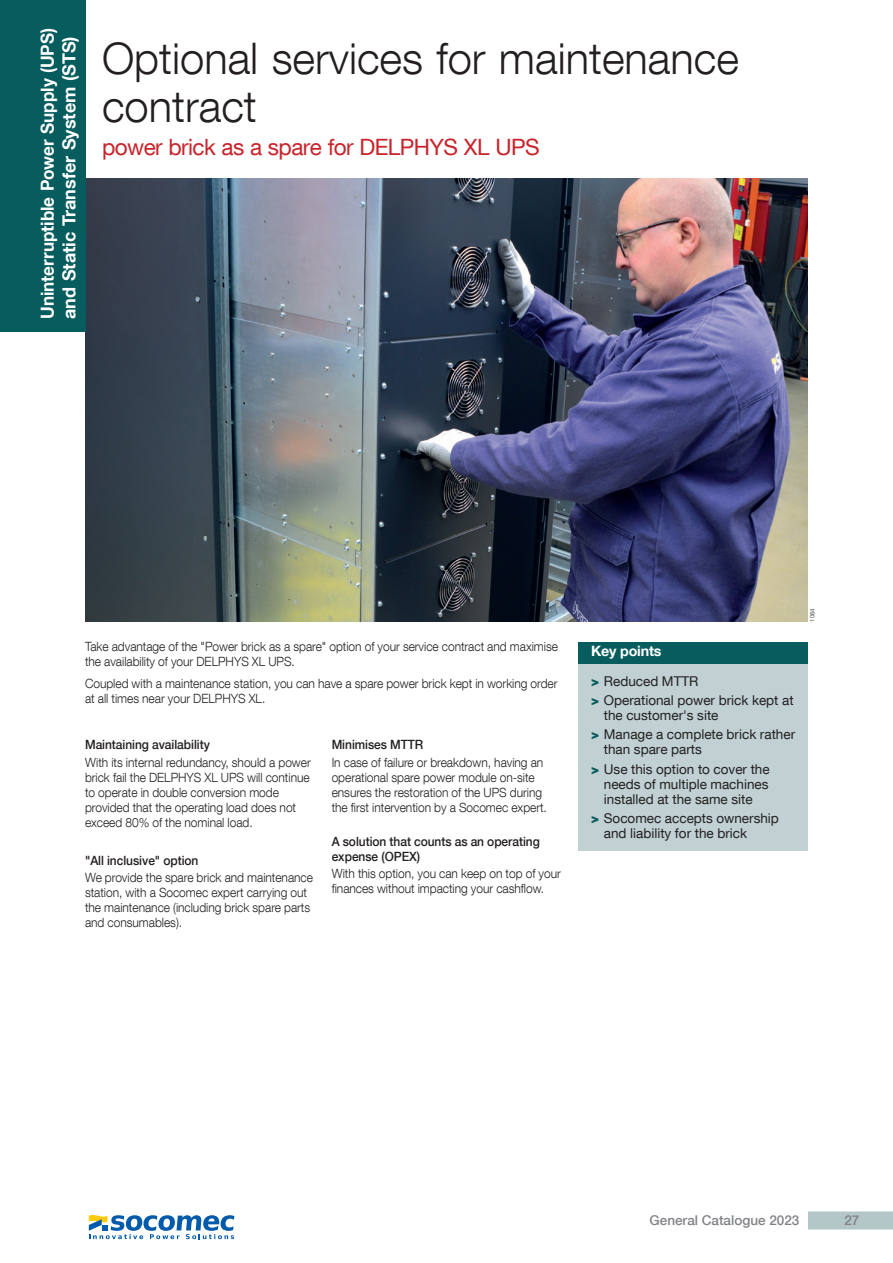
<style>
.page{position:relative;width:893px;height:1263px;background:#fff}
.page>*{position:absolute;margin:0;border:0;box-sizing:border-box;transform-origin:0 0}
.TITRE_page_1{font:300 43.5px "Helvetica Neue LT Com";color:#231f20}
.phase_puissance{font:22.5px "Helvetica Neue LT Com";letter-spacing:-.025em;color:#c8242b}
.t1{font:700 18px/21.6px "Helvetica Neue LT Com";color:#fff;scale:.95 1}
.navig_titre{font:700 14.25px "Helvetica Neue LT Com";letter-spacing:-.01em;color:#fff}
.t2{font:13.5px/15px "Helvetica Neue LT Com";color:#231f20}
.t3{font:500 13.5px "Helvetica Neue LT Com";color:#808285}
.texte_Medium{font:300 12.75px/15px "Helvetica Neue LT Com";letter-spacing:-.005em;color:#231f20;scale:.94 1}
.texte_light{font:300 12.75px/15px "Helvetica Neue LT Com";letter-spacing:-.005em;color:#231f20;scale:.94 1}
.texte_Medium-2{font:500 12.75px/15px "Helvetica Neue LT Com";letter-spacing:-.005em;color:#231f20;scale:.94 1}
.reference{font:300 6px "Helvetica Neue LT Com";color:#231f20}
.s1{font-weight:900;color:#075c5e}
</style>
<div class="page">
<div style="left:808px;top:1211px;width:85px;height:18px;background:#b3c6c8"></div>
<svg style="left:89px;top:1215px;width:145px;height:24px"></svg>
<div style="left:578px;top:663px;width:230px;height:187px;background:#c0d0d3"></div>
<div style="left:578px;top:642px;width:230px;height:21px;background:#075c5e"></div>
<img style="left:85px;top:179px;width:723px;height:442px">
<div style="left:0;top:0;width:85px;height:332px;background:#075c5e"></div>
<h3 class="t1" style="left:36px;top:319px;width:308px;rotate:-90deg">Uninterruptible Power Supply (UPS) and Static Transfer System (STS)</h3>
<p class="TITRE_page_1" style="left:102px;top:32px;width:638px">Optional services for maintenance</p>
<p class="TITRE_page_1" style="left:102px;top:80px;width:156px">contract</p>
<p class="phase_puissance" style="left:102px;top:133px;width:439px">power brick as a spare for DELPHYS XL UPS</p>
<p class="texte_light" style="left:85px;top:639px;width:505px">Take advantage of the "Power brick as a spare" option of your service contract and maximise the availability of your DELPHYS XL UPS.</p>
<p class="texte_light" style="left:85px;top:675px;width:504px">Coupled with a maintenance station, you can have a spare power brick kept in working order at all times near your DELPHYS XL.</p>
<p class="t2" style="left:591px;top:673px;width:109px"><span class="s1">&gt;</span> Reduced MTTR</p>
<p class="navig_titre" style="left:591px;top:642px;width:72px">Key points</p>
<p class="t2" style="left:604px;top:692px;width:191px;text-indent:-13px"><span class="s1">&gt;</span> Operational power brick kept at the customer's site</p>
<p class="t2" style="left:604px;top:727px;width:193px;text-indent:-13px"><span class="s1">&gt;</span> Manage a complete brick rather than spare parts</p>
<p class="t2" style="left:604px;top:761px;width:167px;text-align:justify;text-indent:-13px"><span class="s1">&gt;</span> Use this option to cover the needs of multiple machines installed at the same site</p>
<p class="t2" style="left:604px;top:810px;width:177px;text-indent:-13px"><span class="s1">&gt;</span> Socomec accepts ownership and liability for the brick</p>
<p class="texte_Medium-2" style="left:85px;top:737px;width:134px">Maintaining availability</p>
<p class="texte_Medium" style="left:85px;top:754px;width:242px">With its internal redundancy, should a power brick fail the DELPHYS XL UPS will continue to operate in double conversion mode provided that the operating load does not exceed 80% of the nominal load.</p>
<p class="texte_Medium-2" style="left:85px;top:853px;width:122px">"All inclusive" option</p>
<p class="texte_Medium" style="left:85px;top:870px;width:244px">We provide the spare brick and maintenance station, with a Socomec expert carrying out the maintenance (including brick spare parts and consumables).</p>
<p class="texte_Medium-2" style="left:332px;top:737px;width:99px">Minimises MTTR</p>
<p class="texte_Medium" style="left:332px;top:754px;width:231px">In case of failure or breakdown, having an operational spare power module on-site ensures the restoration of the UPS during the first intervention by a Socomec expert.</p>
<p class="texte_Medium-2" style="left:332px;top:834px;width:223px">A solution that counts as an operating expense (OPEX)</p>
<p class="texte_Medium" style="left:332px;top:866px;width:245px">With this option, you can keep on top of your finances without impacting your cashflow.</p>
<p class="reference" style="left:808px;top:621px;width:15px;rotate:-90deg">1064</p>
<p class="t3" style="left:650px;top:1212px;width:151px">General Catalogue 2023</p>
<p class="t3" style="left:844px;top:1212px;width:17px">27</p>
</div>
